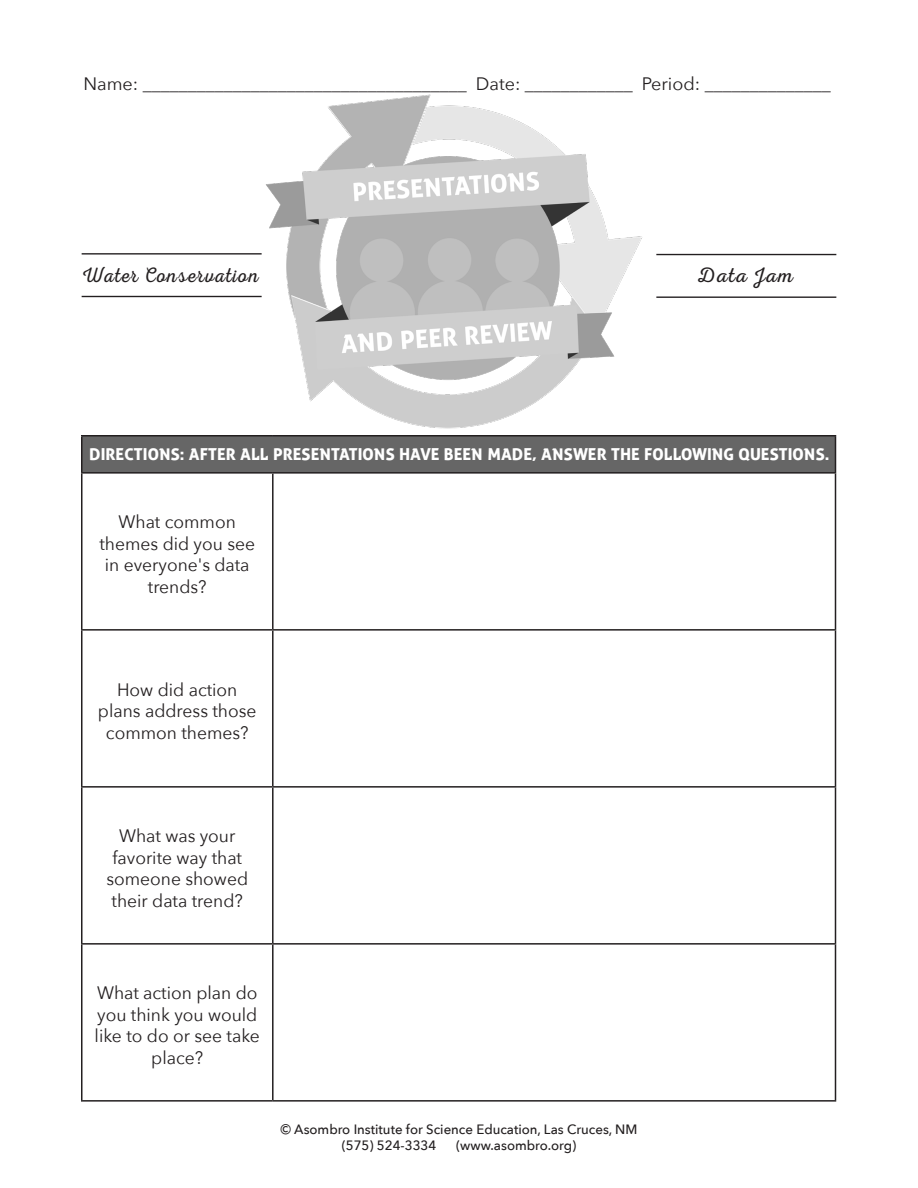
<style>
.page{position:relative;width:918px;height:1188px;background:#fff}
.page>*{position:absolute;margin:0;border:0;box-sizing:border-box;transform-origin:0 0}
.t1{font:21px "Nexa Rust Script L 0";letter-spacing:.055em;color:#231f20}
.t2{font:21px "Nexa Rust Script L 0";letter-spacing:.055em;color:#231f20;scale:1.06 1}
.Body_Text{font:18px/21.6px "Avenir Next";color:#231f20;text-align:center}
.Numbered_List{font:18px "Avenir Next";color:#231f20}
.Numbered_List-2{font:700 16.5px "zwodrei";color:#fff}
.t3{font:500 13.5px/16.2px "Avenir Next";color:#231f20}
</style>
<div class="page">
<div style="left:82px;top:436px;width:754px;height:37px;background:#666"></div>
<hr style="left:81px;top:435px;width:192px;height:1px;background:#231f20">
<hr style="left:81px;top:437px;width:1px;height:35px;background:#231f20">
<hr style="left:273px;top:435px;width:563px;height:1px;background:#231f20">
<hr style="left:835px;top:437px;width:1px;height:35px;background:#231f20">
<hr style="left:81px;top:472px;width:192px;height:2px;background:#231f20">
<hr style="left:81px;top:474px;width:1px;height:155px;background:#231f20">
<hr style="left:273px;top:472px;width:563px;height:2px;background:#231f20">
<hr style="left:272px;top:474px;width:2px;height:155px;background:#231f20">
<hr style="left:835px;top:474px;width:1px;height:155px;background:#231f20">
<hr style="left:81px;top:629px;width:192px;height:2px;background:#231f20">
<hr style="left:81px;top:631px;width:1px;height:155px;background:#231f20">
<hr style="left:273px;top:629px;width:563px;height:2px;background:#231f20">
<hr style="left:272px;top:631px;width:2px;height:155px;background:#231f20">
<hr style="left:835px;top:631px;width:1px;height:155px;background:#231f20">
<hr style="left:81px;top:786px;width:192px;height:2px;background:#231f20">
<hr style="left:81px;top:788px;width:1px;height:155px;background:#231f20">
<hr style="left:273px;top:786px;width:563px;height:2px;background:#231f20">
<hr style="left:272px;top:788px;width:2px;height:155px;background:#231f20">
<hr style="left:835px;top:788px;width:1px;height:155px;background:#231f20">
<hr style="left:81px;top:943px;width:192px;height:2px;background:#231f20">
<hr style="left:81px;top:945px;width:1px;height:155px;background:#231f20">
<hr style="left:273px;top:943px;width:563px;height:2px;background:#231f20">
<hr style="left:272px;top:945px;width:2px;height:155px;background:#231f20">
<hr style="left:835px;top:945px;width:1px;height:155px;background:#231f20">
<hr style="left:81px;top:1100px;width:192px;height:2px;background:#231f20">
<hr style="left:273px;top:1100px;width:563px;height:2px;background:#231f20">
<img style="left:266px;top:94px;width:376px;height:335px">
<hr style="left:82px;top:253px;width:180px;height:2px;background:#231f20">
<hr style="left:656px;top:254px;width:180px;height:1px;background:#231f20">
<hr style="left:82px;top:296px;width:180px;height:1px;background:#231f20">
<hr style="left:656px;top:296px;width:180px;height:2px;background:#231f20">
<p class="Numbered_List" style="left:83px;top:69px;width:749px">Name: ____________________________________ Date: ____________ Period: ______________</p>
<p class="t1" style="left:83px;top:263px;width:177px">Water Conservation</p>
<p class="t2" style="left:698px;top:264px;width:91px">Data Jam</p>
<p class="Numbered_List-2" style="left:89px;top:446px;width:742px">DIRECTIONS: AFTER ALL PRESENTATIONS HAVE BEEN MADE, ANSWER THE FOLLOWING QUESTIONS.</p>
<p class="Body_Text" style="left:99px;top:510px;width:157px">What common themes did you see in everyone's data trends?</p>
<p class="Body_Text" style="left:98px;top:678px;width:160px">How did action plans address those common themes?</p>
<p class="Body_Text" style="left:106px;top:824px;width:143px">What was your favorite way that someone showed their data trend?</p>
<p class="Body_Text" style="left:95px;top:981px;width:167px">What action plan do you think you would like to do or see take place?</p>
<p class="t3" style="left:342px;top:1121px;width:297px;text-indent:-61px">© Asombro Institute for Science Education, Las Cruces, NM (575) 524-3334</p>
<p class="t3" style="left:456px;top:1137px;width:122px">(www.asombro.org)</p>
</div>
